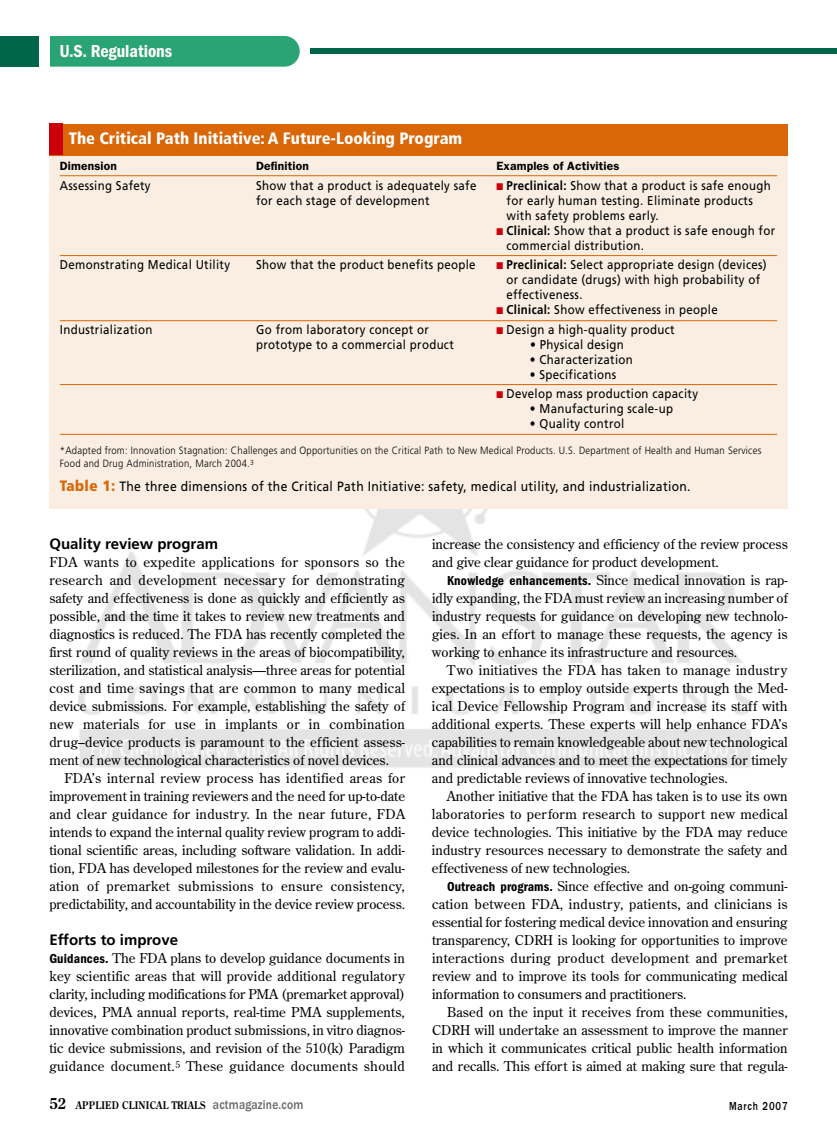
<style>
.page{position:relative;width:837px;height:1134px;background:#fff}
.page>*{position:absolute;margin:0;border:0;box-sizing:border-box;transform-origin:0 0}
.t1{font:600 condensed 18px "Franklin Gothic";color:#fff}
.t2{font:900 condensed 16.5px "Frutiger";color:#fff}
.t3{font:700 15px "Frutiger";color:#000}
.t4{font:13.5px/18px "Century Old Style";color:#000;text-align:justify}
.t5{font:13.5px "Frutiger";letter-spacing:.03em;color:#000;scale:.9 1}
.t6{font:12.75px/15px "Frutiger";letter-spacing:.03em;color:#000;scale:.9 1}
.t7{font:600 12px "Franklin Gothic";letter-spacing:.01em;color:#000}
.t8{font:500 12px "Franklin Gothic";letter-spacing:.09em;color:#000;scale:.8 1}
.t9{font:300 10.5px/13.5px "Frutiger";letter-spacing:.03em;color:#000;scale:.9 1}
.t10{font:700 10.5px "Century Old Style";letter-spacing:.025em;color:#000;scale:.85 1}
.s1{color:#cc000c}
.s2{font-weight:700}
.s3{font-weight:900;font-size:15px;color:#d96607}
.s4{font-family:"Franklin Gothic";font-weight:600;font-stretch:condensed}
.s5{font-size:15px}
.s6{font-family:"Franklin Gothic";font-weight:500;font-size:13.5px;color:#666}
</style>
<div class="page">
<img style="left:79px;top:509px;width:672px;height:259px">
<div style="left:310px;top:48px;width:527px;height:6px;background:#016649"></div>
<div style="left:35px;top:36px;width:265px;height:31px;background:#2aa375;border-radius:15px"></div>
<div style="left:0;top:36px;width:40px;height:31px;background:#016649"></div>
<div style="left:39px;top:31px;width:10px;height:47px;background:#fff"></div>
<div style="left:49px;top:149px;width:739px;height:360px;background:#f9eee1"></div>
<hr style="left:60px;top:175px;width:717px;height:1px;background:#d96607">
<hr style="left:60px;top:255px;width:717px;height:1px;background:#d96607">
<hr style="left:60px;top:320px;width:717px;height:1px;background:#d96607">
<hr style="left:60px;top:384px;width:717px;height:1px;background:#d96607">
<hr style="left:60px;top:434px;width:717px;height:1px;background:#d96607">
<div style="left:49px;top:124px;width:739px;height:31px;background:#d96607"></div>
<div style="left:49px;top:124px;width:14px;height:31px;background:#cc000c"></div>
<h1 class="t1" style="left:59px;top:45px;width:114px">U.S. Regulations</h1>
<p class="t2" style="left:69px;top:131px;width:395px">The Critical Path Initiative: A Future-Looking Program</p>
<p class="t7" style="left:60px;top:162px;width:59px">Dimension</p>
<p class="t7" style="left:256px;top:162px;width:54px">Definition</p>
<p class="t7" style="left:496px;top:162px;width:125px">Examples of Activities</p>
<p class="t6" style="left:60px;top:179px;width:102px">Assessing Safety</p>
<p class="t6" style="left:256px;top:179px;width:246px">Show that a product is adequately safe</p>
<p class="t6" style="left:496px;top:179px;width:307px"><span class="s1">■</span> <span class="s2">Preclinical:</span> Show that a product is safe enough</p>
<p class="t6" style="left:256px;top:194px;width:194px">for each stage of development</p>
<p class="t6" style="left:507px;top:194px;width:275px">for early human testing. Eliminate products with safety problems early.</p>
<p class="t6" style="left:507px;top:224px;width:300px;text-indent:-10px"><span class="s1">■</span> <span class="s2">Clinical:</span> Show that a product is safe enough for commercial distribution.</p>
<p class="t6" style="left:60px;top:258px;width:191px">Demonstrating Medical Utility</p>
<p class="t6" style="left:256px;top:258px;width:245px">Show that the product benefits people</p>
<p class="t6" style="left:507px;top:258px;width:291px;text-indent:-10px"><span class="s1">■</span> <span class="s2">Preclinical:</span> Select appropriate design (devices) or candidate (drugs) with high probability of effectiveness.</p>
<p class="t6" style="left:496px;top:303px;width:247px"><span class="s1">■</span> <span class="s2">Clinical:</span> Show effectiveness in people</p>
<p class="t6" style="left:60px;top:323px;width:104px">Industrialization</p>
<p class="t6" style="left:256px;top:323px;width:194px">Go from laboratory concept or</p>
<p class="t6" style="left:496px;top:323px;width:200px"><span class="s1">■</span> Design a high-quality product</p>
<p class="t6" style="left:256px;top:338px;width:221px">prototype to a commercial product</p>
<p class="t6" style="left:530px;top:338px;width:106px">• Physical design</p>
<p class="t6" style="left:530px;top:353px;width:116px">• Characterization</p>
<p class="t6" style="left:530px;top:368px;width:97px">• Specifications</p>
<p class="t6" style="left:496px;top:387px;width:226px"><span class="s1">■</span> Develop mass production capacity</p>
<p class="t6" style="left:530px;top:402px;width:160px">• Manufacturing scale-up</p>
<p class="t6" style="left:530px;top:417px;width:106px">• Quality control</p>
<p class="t9" style="left:60px;top:444px;width:781px">*Adapted from: Innovation Stagnation: Challenges and Opportunities on the Critical Path to New Medical Products. U.S. Department of Health and Human Services<br>Food and Drug Administration, March 2004.<sup>3</sup></p>
<p class="t5" style="left:60px;top:481px;width:702px"><span class="s3">Table 1:</span> The three dimensions of the Critical Path Initiative: safety, medical utility, and industrialization.</p>
<p class="t3" style="left:49px;top:537px;width:170px">Quality review program</p>
<p class="t4" style="left:49px;top:553px;width:357px">FDA wants to expedite applications for sponsors so the research and development necessary for demonstrating safety and effectiveness is done as quickly and efficiently as possible, and the time it takes to review new treatments and diagnostics is reduced. The FDA has recently completed the first round of quality reviews in the areas of biocompatibility, sterilization, and statistical analysis—three areas for potential cost and time savings that are common to many medical device submissions. For example, establishing the safety of new materials for use in implants or in combination drug–device products is paramount to the efficient assess&shy;ment of new technological characteristics of novel devices.</p>
<p class="t4" style="left:49px;top:769px;width:357px;text-indent:15px">FDA’s internal review process has identified areas for improvement in training reviewers and the need for up-to-date and clear guidance for industry. In the near future, FDA intends to expand the internal quality review program to addi&shy;tional scientific areas, including software validation. In addi&shy;tion, FDA has developed milestones for the review and evalu&shy;ation of premarket submissions to ensure consistency, predictability, and accountability in the device review process.</p>
<p class="t3" style="left:49px;top:934px;width:130px">Efforts to improve</p>
<p class="t4" style="left:49px;top:949px;width:357px"><span class="s4">Guidances.</span> The FDA plans to develop guidance documents in key scientific areas that will provide additional regulatory clarity, including modifications for PMA (premarket approval) devices, PMA annual reports, real-time PMA supplements, innovative combination product submissions, in vitro diagnos&shy;tic device submissions, and revision of the 510(k) Paradigm guidance document.<sup>5</sup> These guidance documents should</p>
<p class="t4" style="left:432px;top:535px;width:357px">increase the consistency and efficiency of the review process and give clear guidance for product development.</p>
<p class="t4" style="left:432px;top:571px;width:357px;text-indent:15px"><span class="s4">Knowledge enhancements.</span> Since medical innovation is rap&shy;idly expanding, the FDA must review an increasing number of industry requests for guidance on developing new technolo&shy;gies. In an effort to manage these requests, the agency is working to enhance its infrastructure and resources.</p>
<p class="t4" style="left:432px;top:661px;width:357px;text-indent:15px">Two initiatives the FDA has taken to manage industry expectations is to employ outside experts through the Med&shy;ical Device Fellowship Program and increase its staff with additional experts. These experts will help enhance FDA’s capabilities to remain knowledgeable about new technological and clinical advances and to meet the expectations for timely and predictable reviews of innovative technologies.</p>
<p class="t4" style="left:432px;top:787px;width:357px;text-indent:15px">Another initiative that the FDA has taken is to use its own laboratories to perform research to support new medical device technologies. This initiative by the FDA may reduce industry resources necessary to demonstrate the safety and effectiveness of new technologies.</p>
<p class="t4" style="left:432px;top:877px;width:357px;text-indent:15px"><span class="s4">Outreach programs.</span> Since effective and on-going communi&shy;cation between FDA, industry, patients, and clinicians is essential for fostering medical device innovation and ensuring transparency, CDRH is looking for opportunities to improve interactions during product development and premarket review and to improve its tools for communicating medical information to consumers and practitioners.</p>
<p class="t4" style="left:432px;top:1003px;width:357px;text-indent:15px">Based on the input it receives from these communities, CDRH will undertake an assessment to improve the manner in which it communicates critical public health information and recalls. This effort is aimed at making sure that regula-</p>
<p class="t10" style="left:49px;top:1099px;width:300px"><span class="s5">52</span> APPLIED CLINICAL TRIALS <span class="s6">actmagazine.com</span></p>
<p class="t8" style="left:729px;top:1102px;width:75px">March 2007</p>
</div>
